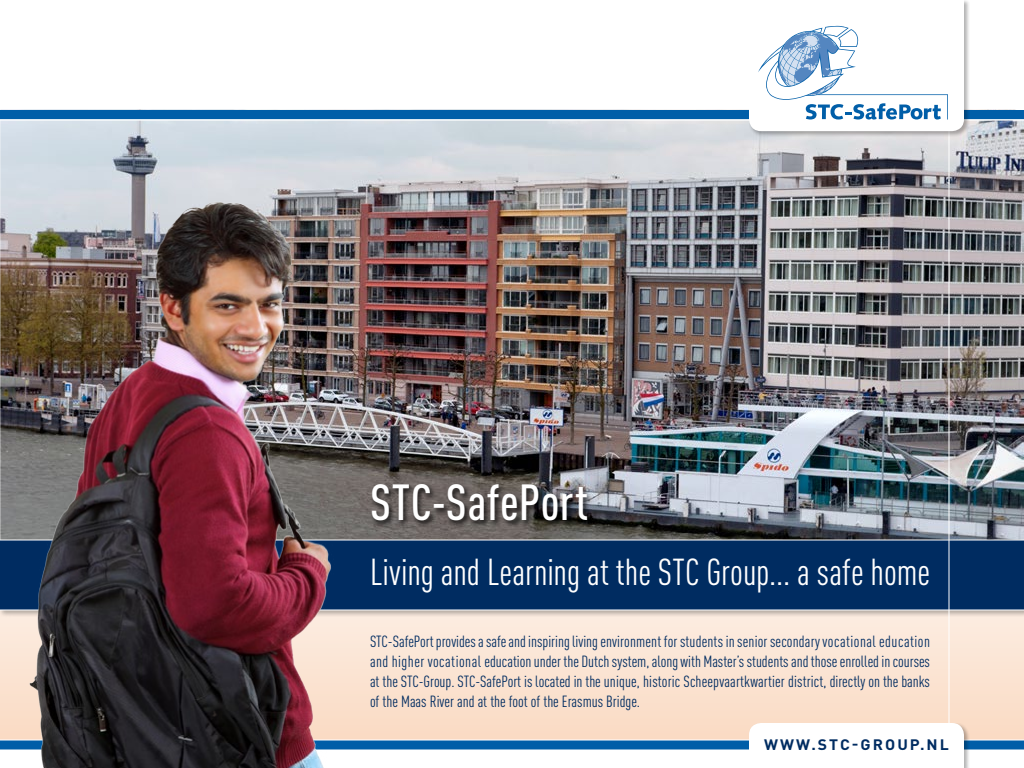
<style>
.page{position:relative;width:1024px;height:768px;background:#fff}
.page>*{position:absolute;margin:0;border:0;box-sizing:border-box;transform-origin:0 0}
.t1{font:500 condensed 50px "DINOT";letter-spacing:.01em;color:#fff}
.t2{font:condensed 37px "DINOT";color:#fff}
.t3{font:condensed 16px/20px "DINOT";color:#002c61;text-align:justify}
.t4{font:700 15px "DINOT";letter-spacing:.13em;color:#002c61;scale:1.05 1}
</style>
<div class="page">
<svg style="left:355px;top:618px;width:669px;height:122px;background:#fae3d2"></svg>
<img style="left:0;top:109px;width:1024px;height:430px">
<div style="left:0;top:110px;width:1024px;height:10px;background:#005ea8"></div>
<div style="left:0;top:740px;width:1024px;height:10px;background:#005ea8"></div>
<hr style="left:0;top:740px;width:1024px;height:1px;background:#fff">
<hr style="left:0;top:120px;width:1024px;height:1px;background:#fff">
<hr style="left:0;top:119px;width:1024px;height:1px;background:#fff">
<div style="left:0;top:539px;width:1024px;height:79px;background:#000;opacity:.3"></div>
<div style="left:0;top:540px;width:1024px;height:70px;background:#002c61"></div>
<hr style="left:0;top:610px;width:1024px;height:1px;background:#fff">
<hr style="left:0;top:540px;width:1024px;height:1px;background:#fff">
<img style="left:0;top:184px;width:355px;height:584px">
<div style="left:370px;top:483px;width:225px;height:44px;background:#000;opacity:.75"></div>
<hr style="left:948px;top:0;width:2px;height:768px;background:#fff">
<div style="left:749px;top:0;width:222px;height:138px;background:#000;opacity:.3"></div>
<div style="left:749px;top:723px;width:222px;height:45px;background:#000;opacity:.3"></div>
<svg style="left:749px;top:723px;width:215px;height:45px"></svg>
<svg style="left:749px;top:0;width:215px;height:131px"></svg>
<h1 class="t1" style="left:370px;top:473px;width:220px">STC-SafePort</h1>
<h2 class="t2" style="left:370px;top:551px;width:562px">Living and Learning at the STC Group... a safe home</h2>
<p class="t3" style="left:370px;top:631px;width:562px">STC-SafePort provides a safe and inspiring living environment for students in senior secondary vocational education and higher vocational education under the Dutch system, along with Master’s students and those enrolled in courses at the STC-Group. STC-SafePort is located in the unique, historic Scheepvaartkwartier district, directly on the banks of the Maas River and at the foot of the Erasmus Bridge.</p>
<p class="t4" style="left:764px;top:735px;width:178px">WWW.STC-GROUP.NL</p>
</div>
